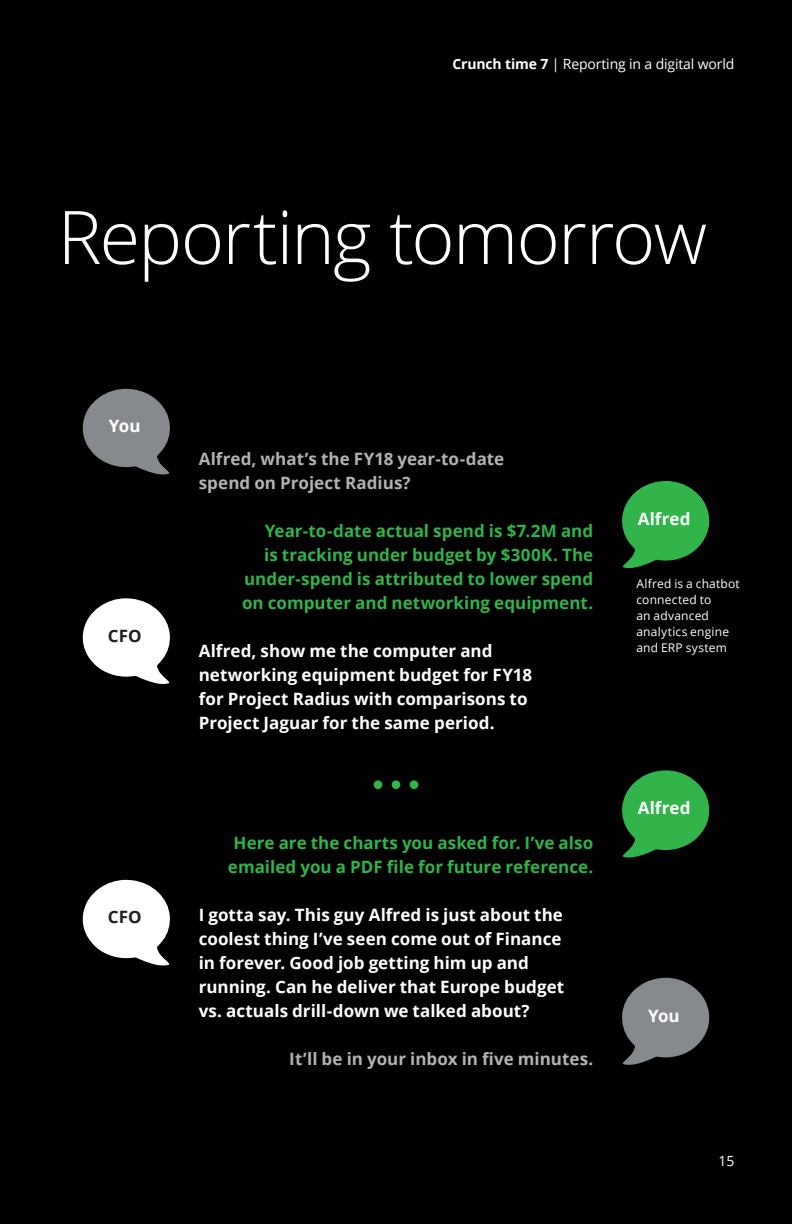
<style>
.page{position:relative;width:792px;height:1224px;background:#010101}
.page>*{position:absolute;margin:0;border:0;box-sizing:border-box;transform-origin:0 0}
.Story_heading_light{font:300 74px "Open Sans";letter-spacing:-.025em;color:#fff}
.Body_copy__8_5_12pt{font:700 17px/24px "Open Sans";letter-spacing:.005em;color:#fff}
.Body_copy__8_5_12pt-2{font:700 17px/24px "Open Sans";letter-spacing:.005em;color:#31b44a;text-align:right}
.Body_copy__8_5_12pt-3{font:700 17px/24px "Open Sans";color:#b1b4b5}
.Body_copy__8_5_12pt-4{font:700 17px "Open Sans";letter-spacing:.005em;color:#231f20}
.Brochure_title___Lef{font:14px "Open Sans";letter-spacing:-.01em;color:#fff}
.Folio_Right_pg__7_9{font:14px "Open Sans";color:#fff}
.Body_copy__8_5_12pt-5{font:12px/16px "Open Sans";letter-spacing:.015em;color:#fff}
.s1{font-weight:700}
</style>
<div class="page">
<svg style="left:622px;top:481px;width:88px;height:87px"></svg>
<svg style="left:622px;top:770px;width:88px;height:88px"></svg>
<svg style="left:622px;top:978px;width:88px;height:87px"></svg>
<svg style="left:82px;top:389px;width:88px;height:86px"></svg>
<svg style="left:82px;top:598px;width:88px;height:86px"></svg>
<svg style="left:82px;top:880px;width:88px;height:86px"></svg>
<div style="left:374px;top:780px;width:8px;height:9px;background:#31b44a;border-radius:50%"></div>
<div style="left:392px;top:780px;width:8px;height:9px;background:#31b44a;border-radius:50%"></div>
<div style="left:410px;top:780px;width:8px;height:9px;background:#31b44a;border-radius:50%"></div>
<p class="Brochure_title___Lef" style="left:452px;top:54px;width:283px"><span class="s1">Crunch time 7</span> | Reporting in a digital world</p>
<p class="Story_heading_light" style="left:58px;top:186px;width:651px">Reporting tomorrow</p>
<p class="Body_copy__8_5_12pt" style="left:109px;top:414px;width:33px">You</p>
<p class="Body_copy__8_5_12pt-4" style="left:108px;top:623px;width:35px">CFO</p>
<p class="Body_copy__8_5_12pt-4" style="left:108px;top:905px;width:35px">CFO</p>
<p class="Body_copy__8_5_12pt-3" style="left:199px;top:447px;width:307px">Alfred, what’s the FY18 year-to-date spend on Project Radius?</p>
<p class="Body_copy__8_5_12pt-2" style="left:242px;top:519px;width:353px">Year-to-date actual spend is $7.2M and<br>is tracking under budget by $300K. The under-spend is attributed to lower spend on computer and networking equipment.</p>
<p class="Body_copy__8_5_12pt" style="left:199px;top:639px;width:335px">Alfred, show me the computer and networking equipment budget for FY18 for Project Radius with comparisons to Project Jaguar for the same period.</p>
<p class="Body_copy__8_5_12pt-2" style="left:228px;top:831px;width:367px;text-align:center">Here are the charts you asked for. I’ve also emailed you a PDF file for future reference.</p>
<p class="Body_copy__8_5_12pt" style="left:199px;top:903px;width:367px">I gotta say. This guy Alfred is just about the coolest thing I’ve seen come out of Finance in forever. Good job getting him up and running. Can he deliver that Europe budget vs. actuals drill-down we talked about?</p>
<p class="Body_copy__8_5_12pt-3" style="left:289px;top:1047px;width:305px">It’ll be in your inbox in five minutes.</p>
<p class="Body_copy__8_5_12pt" style="left:638px;top:506px;width:54px">Alfred</p>
<p class="Body_copy__8_5_12pt-5" style="left:636px;top:575px;width:105px">Alfred is a chatbot connected to<br>an advanced analytics engine and ERP system</p>
<p class="Body_copy__8_5_12pt" style="left:638px;top:796px;width:54px">Alfred</p>
<p class="Body_copy__8_5_12pt" style="left:648px;top:1003px;width:33px">You</p>
<p class="Folio_Right_pg__7_9" style="left:719px;top:1152px;width:17px">15</p>
</div>
